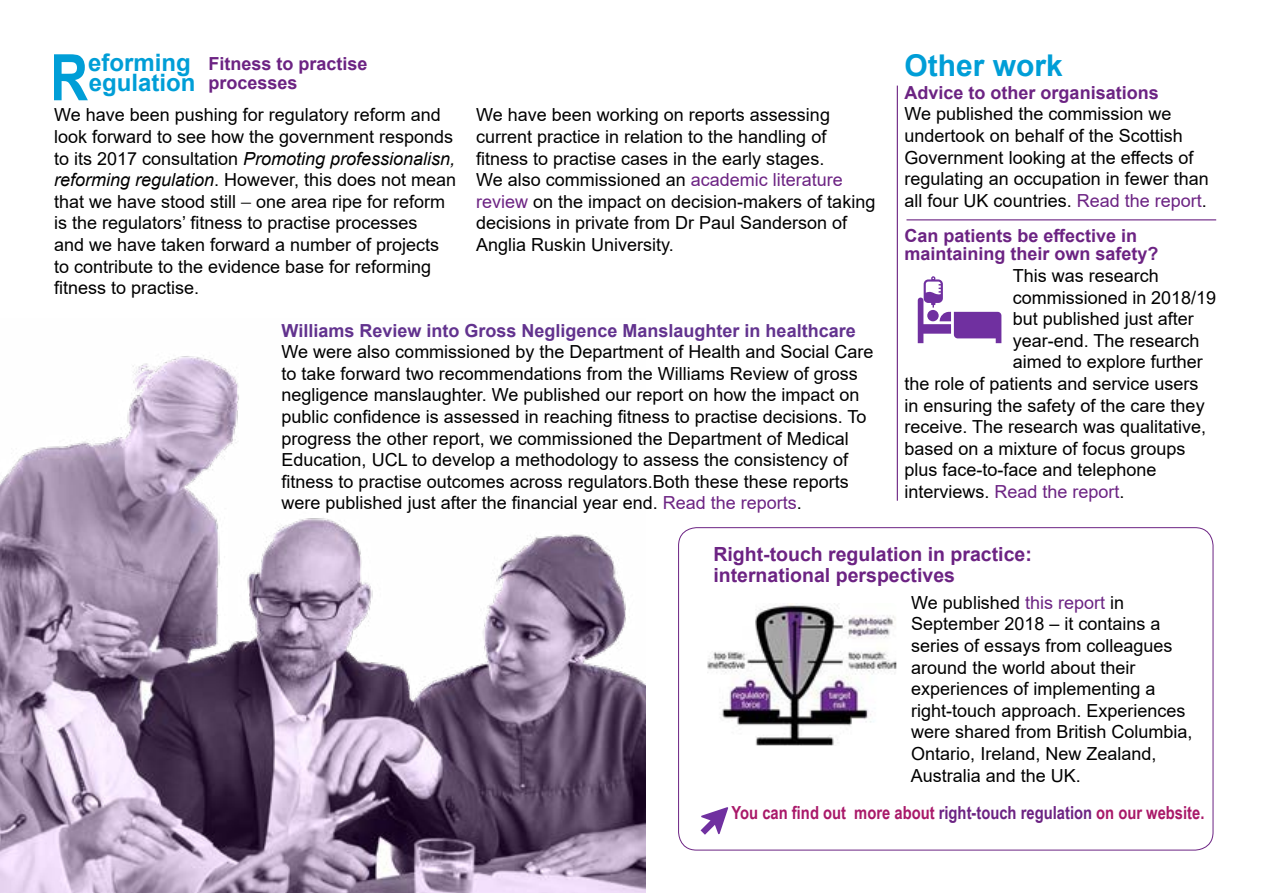
<style>
.page{position:relative;width:1263px;height:893px;background:#fff}
.page>*{position:absolute;margin:0;border:0;box-sizing:border-box;transform-origin:0 0}
.t1{font:700 64.2px "Arial Narrow";color:#009ed7}
.t2{font:700 30px "Arial";color:#009ed7}
.t3{font:700 24px "Arial";color:#009ed7}
.t4{font:700 19.5px "Arial";color:#6c2383}
.t5{font:18px/21.6px "Arial";color:#000}
.t6{font:700 18px/19.5px "Arial";color:#6c2383}
.t7{font:700 18px "Arial";color:#63338f}
.t8{font:700 18px "Arial Narrow";color:#a91969}
.t9{font:18px "Arial";color:#6c2383}
.s1{font-style:italic}
.s2{color:#3c3c3b}
.s3{color:#6c2383}
.s4{color:#000}
</style>
<div class="page">
<img style="left:1px;top:355px;width:645px;height:538px">
<img style="left:707px;top:603px;width:189px;height:143px">
<hr style="left:897px;top:86px;width:1px;height:415px;background:#6c2383">
<hr style="left:906px;top:219px;width:310px;height:1px;background:#6c2383">
<svg style="left:918px;top:276px;width:83px;height:67px"></svg>
<svg style="left:700px;top:807px;width:28px;height:28px"></svg>
<p class="t1" style="left:50px;top:29px;width:40px">R</p>
<p class="t3" style="left:88px;top:46px;width:104px">eforming</p>
<p class="t3" style="left:89px;top:66px;width:108px">egulation</p>
<p class="t6" style="left:208px;top:54px;width:161px">Fitness to practise processes</p>
<p class="t5" style="left:54px;top:104px;width:404px">We have been pushing for regulatory reform and look forward to see how the government responds to its 2017 consultation <span class="s1">Promoting professionalisn, reforming regulation</span>. However, this does not mean that we have stood still <span class="s2">–</span> one area ripe for reform is the regulators’ fitness to practise processes<br>and we have taken forward a number of projects to contribute to the evidence base for reforming fitness to practise.</p>
<p class="t5" style="left:476px;top:104px;width:401px">We have been working on reports assessing current practice in relation to the handling of fitness to practise cases in the early stages.<br>We also commissioned an <span class="s3">academic literature review</span> on the impact on decision-makers of taking decisions in private from Dr Paul Sanderson of Anglia Ruskin University.</p>
<p class="t7" style="left:282px;top:318px;width:576px">Williams Review into Gross Negligence Manslaughter in healthcare</p>
<p class="t5" style="left:282px;top:341px;width:593px">We were also commissioned by the Department of Health and Social Care to take forward two recommendations from the Williams Review of gross negligence manslaughter. We published our report on how the impact on public confidence is assessed in reaching fitness to practise decisions. To progress the other report, we commissioned the Department of Medical Education, UCL to develop a methodology to assess the consistency of fitness to practise outcomes across regulators.Both these these reports were published just after the financial year end. <span class="s3">Read the reports</span>.</p>
<p class="t2" style="left:905px;top:44px;width:160px">Other work</p>
<p class="t6" style="left:905px;top:83px;width:256px">Advice to other organisations</p>
<p class="t5" style="left:905px;top:103px;width:306px">We published the commission we undertook on behalf of the Scottish Government looking at the effects of regulating an occupation in fewer than all four UK countries. <span class="s3">Read the report</span>.</p>
<p class="t6" style="left:904px;top:227px;width:256px;line-height:18px">Can patients be effective in maintaining their own safety?</p>
<p class="t5" style="left:1013px;top:265px;width:148px">This was research</p>
<p class="t5" style="left:1013px;top:286px;width:205px">commissioned in 2018/19</p>
<p class="t5" style="left:1013px;top:308px;width:183px">but published just after</p>
<p class="t5" style="left:1013px;top:330px;width:188px">year-end. The research</p>
<p class="t5" style="left:1013px;top:351px;width:192px">aimed to explore further</p>
<p class="t5" style="left:904px;top:373px;width:296px">the role of patients and service users</p>
<p class="t5" style="left:904px;top:394px;width:302px">in ensuring the safety of the care they</p>
<p class="t5" style="left:904px;top:416px;width:303px">receive. The research was qualitative,</p>
<p class="t5" style="left:904px;top:438px;width:283px">based on a mixture of focus groups</p>
<p class="t5" style="left:904px;top:459px;width:254px">plus face-to-face and telephone</p>
<p class="t9" style="left:904px;top:479px;width:222px"><span class="s4">interviews.</span> Read the report<span class="s4">.</span></p>
<p class="t4" style="left:713px;top:540px;width:320px">Right-touch regulation in practice:</p>
<p class="t4" style="left:713px;top:561px;width:243px">international perspectives</p>
<p class="t5" style="left:911px;top:592px;width:283px">We published <span class="s3">this report</span> in<br>September 2018 – it contains a series of essays from colleagues around the world about their experiences of implementing a right-touch approach. Experiences were shared from British Columbia,<br>Ontario, Ireland, New Zealand,<br>Australia and the UK.</p>
<p class="t8" style="left:731px;top:799px;width:474px">You can find out more about <span class="s3">right-touch regulation</span> on our website.</p>
</div>
